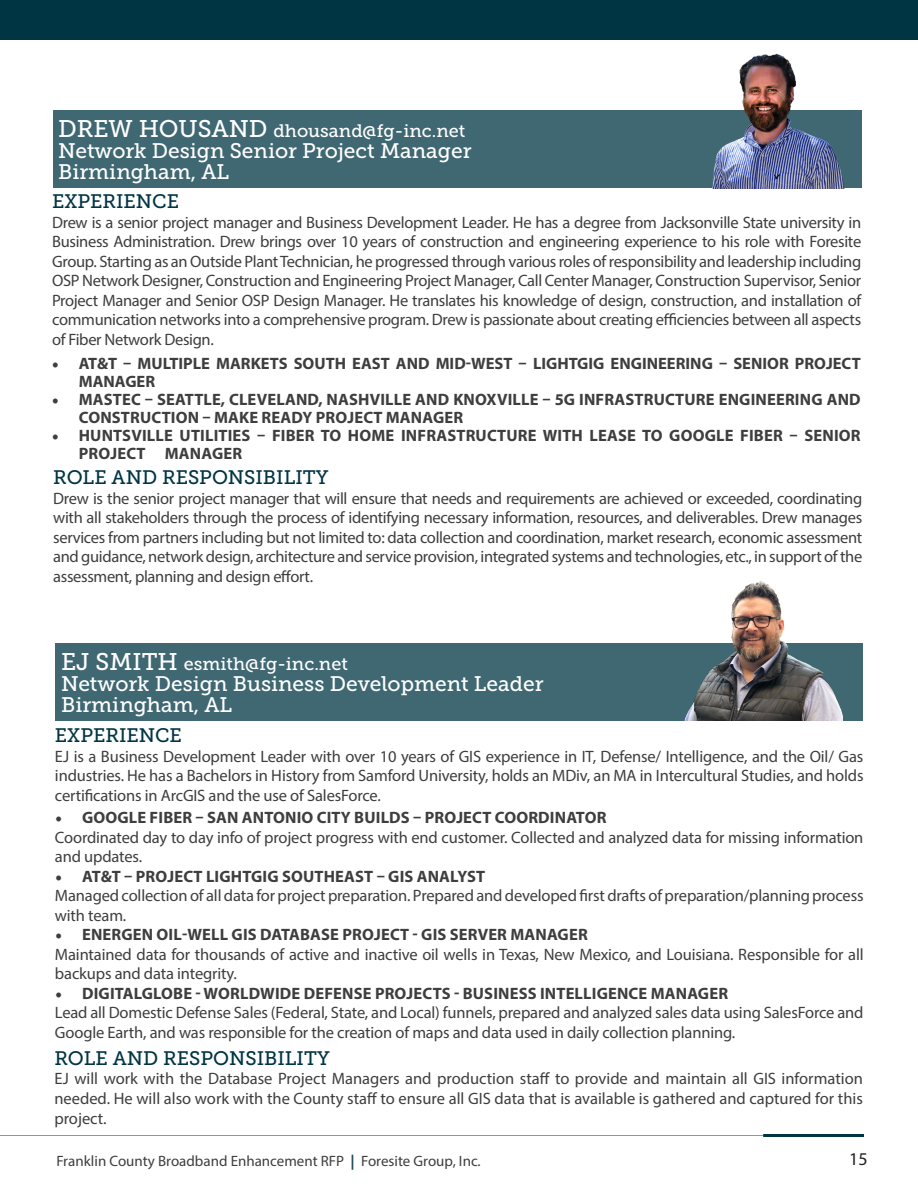
<style>
.page{position:relative;width:918px;height:1188px;background:#fff}
.page>*{position:absolute;margin:0;border:0;box-sizing:border-box;transform-origin:0 0}
.t1{font:21px "Museo Slab 500";color:#fff}
.t2{font:19.5px "Museo Slab 500";color:#003544}
.t3{font:18px "Museo Slab 500";color:#fff}
.t4{font:18px "Myriad Pro";color:#231f20}
.t5{font:16.5px/19.5px "Myriad Pro";letter-spacing:-.01em;color:#3e3e3f;text-align:justify}
.t6{font:700 16.5px/18px "Myriad Pro";letter-spacing:.01em;color:#3e3e3f}
.t7{font:15px "Myriad Pro";color:#3e3e3f}
.s1{font-size:24px}
.s2{font-family:"Minion Pro";font-size:18px}
.s3{font-weight:700;color:#1a4957}
</style>
<div class="page">
<div style="left:0;top:0;width:918px;height:40px;background:#003544"></div>
<hr style="left:0;top:1135px;width:864px;height:1px;background:#939598">
<hr style="left:763px;top:1134px;width:101px;height:3px;background:#003544">
<div style="left:55px;top:644px;width:808px;height:77px;background:#406873"></div>
<img style="left:674px;top:582px;width:169px;height:139px">
<div style="left:53px;top:111px;width:808px;height:77px;background:#406873"></div>
<img style="left:697px;top:53px;width:165px;height:136px">
<p class="t3" style="left:58px;top:121px;width:409px"><span class="s1">DREW HOUSAND</span> dhousand@fg-inc.net</p>
<p class="t1" style="left:58px;top:139px;width:415px">Network Design Senior Project Manager</p>
<p class="t1" style="left:58px;top:160px;width:173px">Birmingham, AL</p>
<p class="t2" style="left:52px;top:191px;width:128px">EXPERIENCE</p>
<p class="t5" style="left:52px;top:212px;width:811px">Drew is a senior project manager and Business Development Leader. He has a degree from Jacksonville State university in Business Administration. Drew brings over 10 years of construction and engineering experience to his role with Foresite Group. Starting as an Outside Plant Technician, he progressed through various roles of responsibility and leadership including OSP Network Designer, Construction and Engineering Project Manager, Call Center Manager, Construction Supervisor, Senior Project Manager and Senior OSP Design Manager. He translates his knowledge of design, construction, and installation of communication networks into a comprehensive program. Drew is passionate about creating efficiencies between all aspects of Fiber Network Design.</p>
<p class="t6" style="left:79px;top:354px;width:783px;text-indent:-27px"><span class="s2">•</span> AT&amp;T – MULTIPLE MARKETS SOUTH EAST AND MID-WEST – LIGHTGIG ENGINEERING – SENIOR PROJECT<br>MANAGER</p>
<p class="t6" style="left:79px;top:390px;width:783px;text-indent:-27px"><span class="s2">•</span> MASTEC – SEATTLE, CLEVELAND, NASHVILLE AND KNOXVILLE – 5G INFRASTRUCTURE ENGINEERING AND<br>CONSTRUCTION – MAKE READY PROJECT MANAGER</p>
<p class="t6" style="left:79px;top:426px;width:783px;text-indent:-27px"><span class="s2">•</span> HUNTSVILLE UTILITIES – FIBER TO HOME INFRASTRUCTURE WITH LEASE TO GOOGLE FIBER – SENIOR<br>PROJECT MANAGER</p>
<p class="t2" style="left:53px;top:467px;width:277px">ROLE AND RESPONSIBILITY</p>
<p class="t5" style="left:53px;top:488px;width:811px">Drew is the senior project manager that will ensure that needs and requirements are achieved or exceeded, coordinating with all stakeholders through the process of identifying necessary information, resources, and deliverables. Drew manages services from partners including but not limited to: data collection and coordination, market research, economic assessment and guidance, network design, architecture and service provision, integrated systems and technologies, etc., in support of the assessment, planning and design effort.</p>
<p class="t3" style="left:61px;top:653px;width:288px"><span class="s1">EJ SMITH</span> esmith@fg-inc.net</p>
<p class="t1" style="left:61px;top:672px;width:484px">Network Design Business Development Leader</p>
<p class="t1" style="left:61px;top:693px;width:173px">Birmingham, AL</p>
<p class="t2" style="left:55px;top:725px;width:128px">EXPERIENCE</p>
<p class="t5" style="left:55px;top:746px;width:810px">EJ is a Business Development Leader with over 10 years of GIS experience in IT, Defense/ Intelligence, and the Oil/ Gas industries. He has a Bachelors in History from Samford University, holds an MDiv, an MA in Intercultural Studies, and holds certifications in ArcGIS and the use of SalesForce.</p>
<p class="t6" style="left:55px;top:808px;width:553px"><span class="s2">•</span> GOOGLE FIBER – SAN ANTONIO CITY BUILDS – PROJECT COORDINATOR</p>
<p class="t5" style="left:55px;top:827px;width:810px">Coordinated day to day info of project progress with end customer. Collected and analyzed data for missing information and updates.</p>
<p class="t6" style="left:55px;top:867px;width:432px"><span class="s2">•</span> AT&amp;T – PROJECT LIGHTGIG SOUTHEAST – GIS ANALYST</p>
<p class="t5" style="left:55px;top:886px;width:810px">Managed collection of all data for project preparation. Prepared and developed first drafts of preparation/planning process with team.</p>
<p class="t6" style="left:55px;top:925px;width:534px"><span class="s2">•</span> ENERGEN OIL-WELL GIS DATABASE PROJECT - GIS SERVER MANAGER</p>
<p class="t5" style="left:55px;top:944px;width:810px">Maintained data for thousands of active and inactive oil wells in Texas, New Mexico, and Louisiana. Responsible for all backups and data integrity.</p>
<p class="t6" style="left:55px;top:984px;width:674px"><span class="s2">•</span> DIGITALGLOBE - WORLDWIDE DEFENSE PROJECTS - BUSINESS INTELLIGENCE MANAGER</p>
<p class="t5" style="left:55px;top:1003px;width:810px">Lead all Domestic Defense Sales (Federal, State, and Local) funnels, prepared and analyzed sales data using SalesForce and<br>Google Earth, and was responsible for the creation of maps and data used in daily collection planning.</p>
<p class="t2" style="left:54px;top:1047px;width:277px">ROLE AND RESPONSIBILITY</p>
<p class="t5" style="left:54px;top:1069px;width:810px">EJ will work with the Database Project Managers and production staff to provide and maintain all GIS information needed. He will also work with the County staff to ensure all GIS data that is available is gathered and captured for this project.</p>
<p class="t7" style="left:56px;top:1152px;width:426px">Franklin County Broadband Enhancement RFP <span class="s3">|</span> Foresite Group, Inc.</p>
<p class="t4" style="left:849px;top:1148px;width:20px">15</p>
</div>
